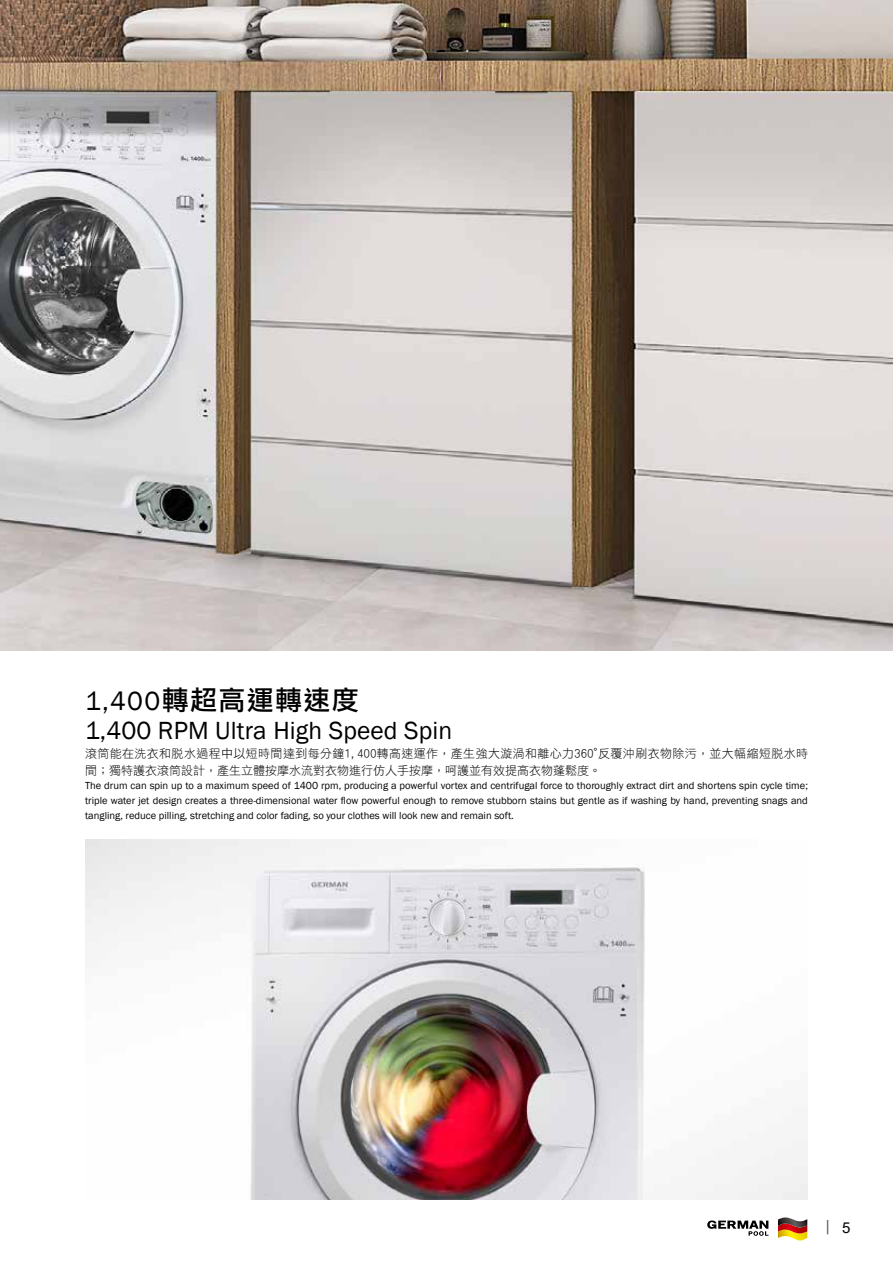
<style>
.page{position:relative;width:893px;height:1263px;background:#fff}
.page>*{position:absolute;margin:0;border:0;box-sizing:border-box;transform-origin:0 0}
.t1{font:27px "DF Li Hei Md WIN BF";letter-spacing:.05em;color:#000}
.t2{font:25.5px "Franklin Gothic";letter-spacing:.005em;color:#000}
.t3{font:15px "Arial";color:#595757}
.t4{font:12px/16.5px "DF Li Hei W3 WIN BF";letter-spacing:.03em;color:#000}
.t5{font:10.5px/15px "Franklin Gothic";color:#000;text-align:justify}
.s1{font-family:"Franklin Gothic"}
.s2{color:#000}
</style>
<div class="page">
<img style="left:0;top:0;width:893px;height:651px">
<img style="left:85px;top:840px;width:723px;height:359px">
<svg style="left:778px;top:1217px;width:30px;height:24px"></svg>
<svg style="left:707px;top:1220px;width:61px;height:16px"></svg>
<h1 class="t1" style="left:85px;top:687px;width:275px"><span class="s1">1,400</span>轉超高運轉速度</h1>
<h2 class="t2" style="left:85px;top:714px;width:369px">1,400 RPM Ultra High Speed Spin</h2>
<p class="t4" style="left:85px;top:746px;width:725px">滾筒能在洗衣和脫水過程中以短時間達到每分鐘1,400轉高速運作，產生強大漩渦和離心力360°反覆沖刷衣物除污，並大幅縮短脫水時間；獨特護衣滾筒設計，產生立體按摩水流對衣物進行仿人手按摩，呵護並有效提高衣物蓬鬆度。</p>
<p class="t5" style="left:85px;top:778px;width:724px">The drum can spin up to a maximum speed of 1400 rpm, producing a powerful vortex and centrifugal force to thoroughly extract dirt and shortens spin cycle time; triple water jet design creates a three-dimensional water flow powerful enough to remove stubborn stains but gentle as if washing by hand, preventing snags and tangling, reduce pilling, stretching and color fading, so your clothes will look new and remain soft.</p>
<h3 class="t3" style="left:826px;top:1216px;width:26px">| <span class="s2">5</span></h3>
</div>
